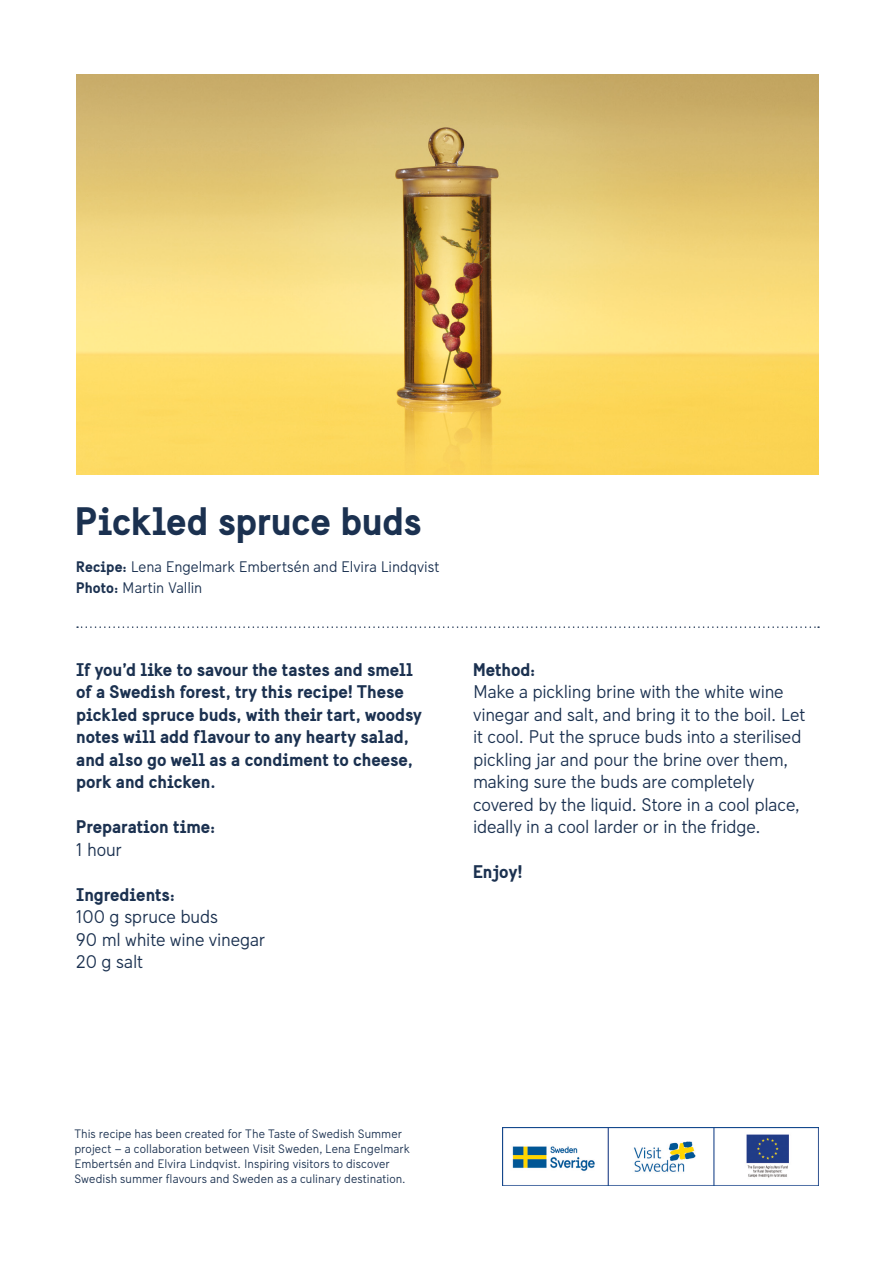
<style>
.page{position:relative;width:893px;height:1263px;background:#fff}
.page>*{position:absolute;margin:0;border:0;box-sizing:border-box;transform-origin:0 0}
.t1{font:700 39px "Sweden Sans";letter-spacing:-.01em;color:#1b3150}
.t2{font:18px/22.5px "Sweden Sans";letter-spacing:-.01em;color:#1b3150}
.t3{font:700 18px/22.5px "Sweden Sans";letter-spacing:-.005em;color:#1b3150}
.t4{font:15px/21px "Sweden Sans";color:#1b3150}
.t5{font:12px/15px "Sweden Sans";letter-spacing:.01em;color:#1b3150}
.s1{font-weight:700}
</style>
<div class="page">
<img style="left:76px;top:75px;width:743px;height:399px">
<svg style="left:77px;top:626px;width:742px;height:2px"></svg>
<img style="left:503px;top:1128px;width:315px;height:58px">
<p class="t1" style="left:75px;top:496px;width:348px">Pickled spruce buds</p>
<p class="t4" style="left:76px;top:556px;width:365px"><span class="s1">Recipe:</span> Lena Engelmark Embertsén and Elvira Lindqvist<br><span class="s1">Photo:</span> Martin Vallin</p>
<p class="t3" style="left:76px;top:658px;width:347px">If you’d like to savour the tastes and smell of a Swedish forest, try this recipe! These pickled spruce buds, with their tart, woodsy notes will add flavour to any hearty salad, and also go well as a condiment to cheese, pork and chicken.</p>
<p class="t3" style="left:76px;top:815px;width:141px">Preparation time:</p>
<p class="t2" style="left:76px;top:838px;width:47px">1 hour</p>
<p class="t3" style="left:76px;top:883px;width:100px">Ingredients:</p>
<p class="t2" style="left:76px;top:906px;width:143px">100 g spruce buds</p>
<p class="t2" style="left:76px;top:928px;width:191px">90 ml white wine vinegar<br>20 g salt</p>
<p class="t3" style="left:473px;top:658px;width:64px">Method:</p>
<p class="t2" style="left:473px;top:681px;width:334px">Make a pickling brine with the white wine vinegar and salt, and bring it to the boil. Let it cool. Put the spruce buds into a sterilised pickling jar and pour the brine over them, making sure the buds are completely covered by the liquid. Store in a cool place, ideally in a cool larder or in the fridge.</p>
<p class="t3" style="left:473px;top:860px;width:51px">Enjoy!</p>
<p class="t5" style="left:74px;top:1126px;width:337px">This recipe has been created for The Taste of Swedish Summer project – a collaboration between Visit Sweden, Lena Engelmark Embertsén and Elvira Lindqvist. Inspiring visitors to discover Swedish summer flavours and Sweden as a culinary destination.</p>
</div>
